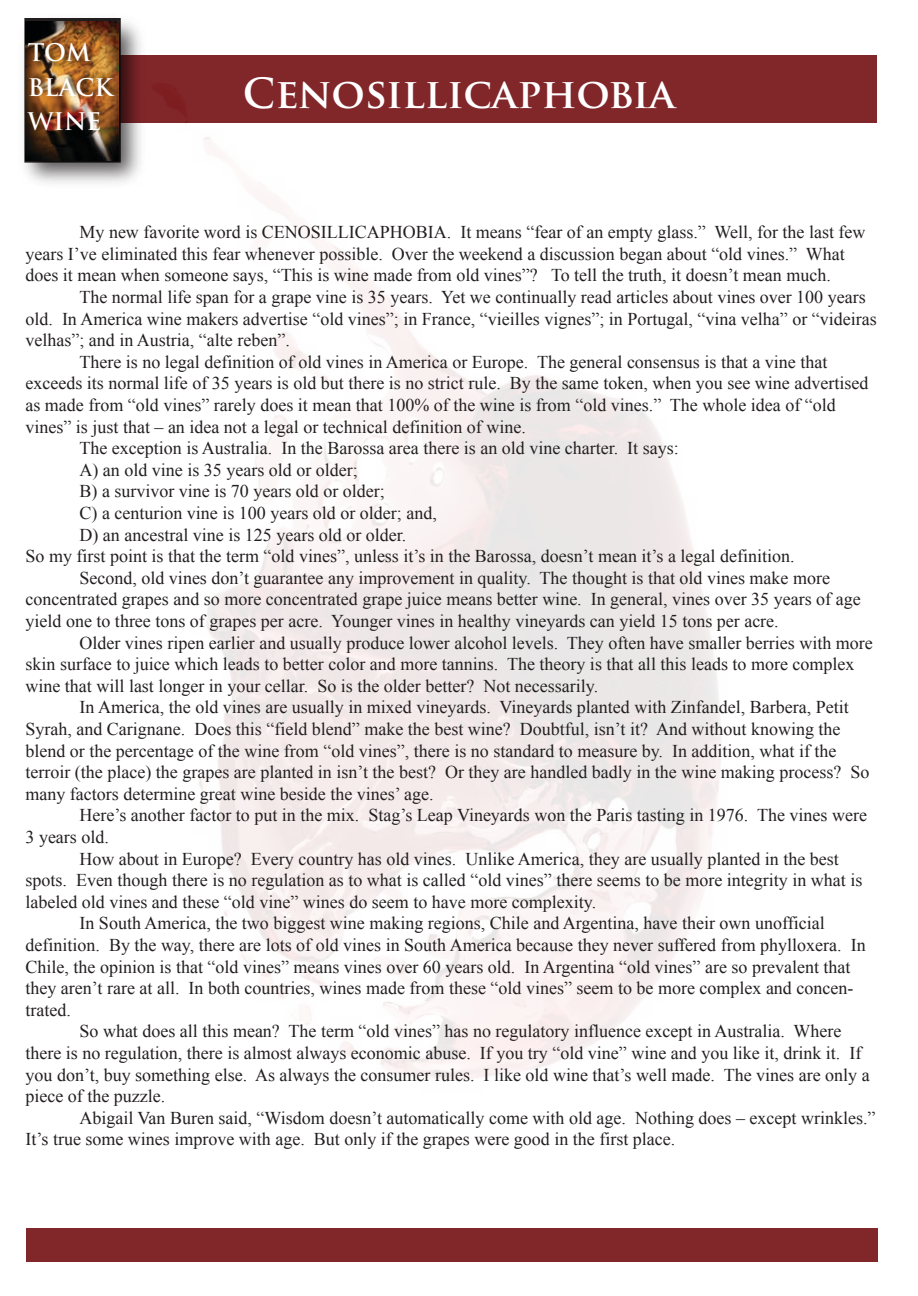
<style>
.page{position:relative;width:918px;height:1296px;background:#fff}
.page>*{position:absolute;margin:0;border:0;box-sizing:border-box;transform-origin:0 0}
.t1{font:700 40.5px "Trajan Pro";color:#fff}
.t2{font:700 23.7px/34.5px "Trajan Pro";color:#fff}
.t3{font:18px/21.6px "Times New Roman";color:#231f20}
</style>
<div class="page">
<img style="left:26px;top:55px;width:852px;height:1207px">
<img style="left:24px;top:18px;width:128px;height:176px">
<img style="left:26px;top:21px;width:92px;height:139px">
<img style="left:24px;top:37px;width:101px;height:98px">
<h2 class="t2" style="left:28px;top:36px;width:86px">TOM<br>BLACK<br>WINE</h2>
<h1 class="t1" style="left:243px;top:69px;width:434px">Cenosillicaphobia</h1>
<p class="t3" style="left:26px;top:221px;width:842px;text-indent:54px">My new favorite word is CENOSILLICAPHOBIA. It means “fear of an empty glass.” Well, for the last few years I’ve eliminated this fear whenever possible. Over the weekend a discussion began about “old vines.” What does it mean when someone says, “This is wine made from old vines”? To tell the truth, it doesn’t mean much.</p>
<p class="t3" style="left:80px;top:286px;width:788px">The normal life span for a grape vine is 35 years. Yet we continually read articles about vines over 100 years</p>
<p class="t3" style="left:26px;top:307px;width:853px">old. In America wine makers advertise “old vines”; in France, “vieilles vignes”; in Portugal, “vina velha” or “videiras</p>
<p class="t3" style="left:26px;top:329px;width:266px">velhas”; and in Austria, “alte reben”.</p>
<p class="t3" style="left:80px;top:351px;width:749px">There is no legal definition of old vines in America or Europe. The general consensus is that a vine that</p>
<p class="t3" style="left:26px;top:372px;width:844px">exceeds its normal life of 35 years is old but there is no strict rule. By the same token, when you see wine advertised</p>
<p class="t3" style="left:26px;top:394px;width:812px">as made from “old vines” rarely does it mean that 100% of the wine is from “old vines.” The whole idea of “old</p>
<p class="t3" style="left:26px;top:415px;width:502px">vines” is just that – an idea not a legal or technical definition of wine.</p>
<p class="t3" style="left:80px;top:437px;width:601px">The exception is Australia. In the Barossa area there is an old vine charter. It says:</p>
<p class="t3" style="left:80px;top:459px;width:280px">A) an old vine is 35 years old or older;</p>
<p class="t3" style="left:80px;top:480px;width:307px">B) a survivor vine is 70 years old or older;</p>
<p class="t3" style="left:80px;top:502px;width:359px">C) a centurion vine is 100 years old or older; and,</p>
<p class="t3" style="left:80px;top:523px;width:328px">D) an ancestral vine is 125 years old or older.</p>
<p class="t3" style="left:26px;top:545px;width:771px">So my first point is that the term “old vines”, unless it’s in the Barossa, doesn’t mean it’s a legal definition.</p>
<p class="t3" style="left:80px;top:567px;width:752px">Second, old vines don’t guarantee any improvement in quality. The thought is that old vines make more</p>
<p class="t3" style="left:26px;top:588px;width:837px">concentrated grapes and so more concentrated grape juice means better wine. In general, vines over 35 years of age</p>
<p class="t3" style="left:26px;top:610px;width:755px">yield one to three tons of grapes per acre. Younger vines in healthy vineyards can yield 15 tons per acre.</p>
<p class="t3" style="left:80px;top:631px;width:795px">Older vines ripen earlier and usually produce lower alcohol levels. They often have smaller berries with more</p>
<p class="t3" style="left:26px;top:653px;width:830px">skin surface to juice which leads to better color and more tannins. The theory is that all this leads to more complex</p>
<p class="t3" style="left:26px;top:675px;width:574px">wine that will last longer in your cellar. So is the older better? Not necessarily.</p>
<p class="t3" style="left:80px;top:696px;width:771px">In America, the old vines are usually in mixed vineyards. Vineyards planted with Zinfandel, Barbera, Petit</p>
<p class="t3" style="left:26px;top:718px;width:817px">Syrah, and Carignane. Does this “field blend” make the best wine? Doubtful, isn’t it? And without knowing the</p>
<p class="t3" style="left:26px;top:739px;width:813px">blend or the percentage of the wine from “old vines”, there is no standard to measure by. In addition, what if the</p>
<p class="t3" style="left:26px;top:761px;width:845px">terroir (the place) the grapes are planted in isn’t the best? Or they are handled badly in the wine making process? So</p>
<p class="t3" style="left:26px;top:783px;width:410px">many factors determine great wine beside the vines’ age.</p>
<p class="t3" style="left:80px;top:804px;width:789px">Here’s another factor to put in the mix. Stag’s Leap Vineyards won the Paris tasting in 1976. The vines were</p>
<p class="t3" style="left:26px;top:826px;width:85px">3 years old.</p>
<p class="t3" style="left:80px;top:847px;width:761px">How about in Europe? Every country has old vines. Unlike America, they are usually planted in the best</p>
<p class="t3" style="left:26px;top:869px;width:838px">spots. Even though there is no regulation as to what is called “old vines” there seems to be more integrity in what is</p>
<p class="t3" style="left:26px;top:891px;width:572px">labeled old vines and these “old vine” wines do seem to have more complexity.</p>
<p class="t3" style="left:80px;top:912px;width:747px">In South America, the two biggest wine making regions, Chile and Argentina, have their own unofficial</p>
<p class="t3" style="left:26px;top:934px;width:842px">definition. By the way, there are lots of old vines in South America because they never suffered from phylloxera. In</p>
<p class="t3" style="left:26px;top:955px;width:827px">Chile, the opinion is that “old vines” means vines over 60 years old. In Argentina “old vines” are so prevalent that</p>
<p class="t3" style="left:26px;top:977px;width:829px">they aren’t rare at all. In both countries, wines made from these “old vines” seem to be more complex and concen-</p>
<p class="t3" style="left:26px;top:999px;width:47px">trated.</p>
<p class="t3" style="left:80px;top:1020px;width:764px">So what does all this mean? The term “old vines” has no regulatory influence except in Australia. Where</p>
<p class="t3" style="left:26px;top:1042px;width:837px">there is no regulation, there is almost always economic abuse. If you try “old vine” wine and you like it, drink it. If</p>
<p class="t3" style="left:26px;top:1063px;width:846px">you don’t, buy something else. As always the consumer rules. I like old wine that’s well made. The vines are only a</p>
<p class="t3" style="left:26px;top:1085px;width:141px">piece of the puzzle.</p>
<p class="t3" style="left:80px;top:1107px;width:797px">Abigail Van Buren said, “Wisdom doesn’t automatically come with old age. Nothing does – except wrinkles.”</p>
<p class="t3" style="left:26px;top:1128px;width:651px">It’s true some wines improve with age. But only if the grapes were good in the first place.</p>
</div>
